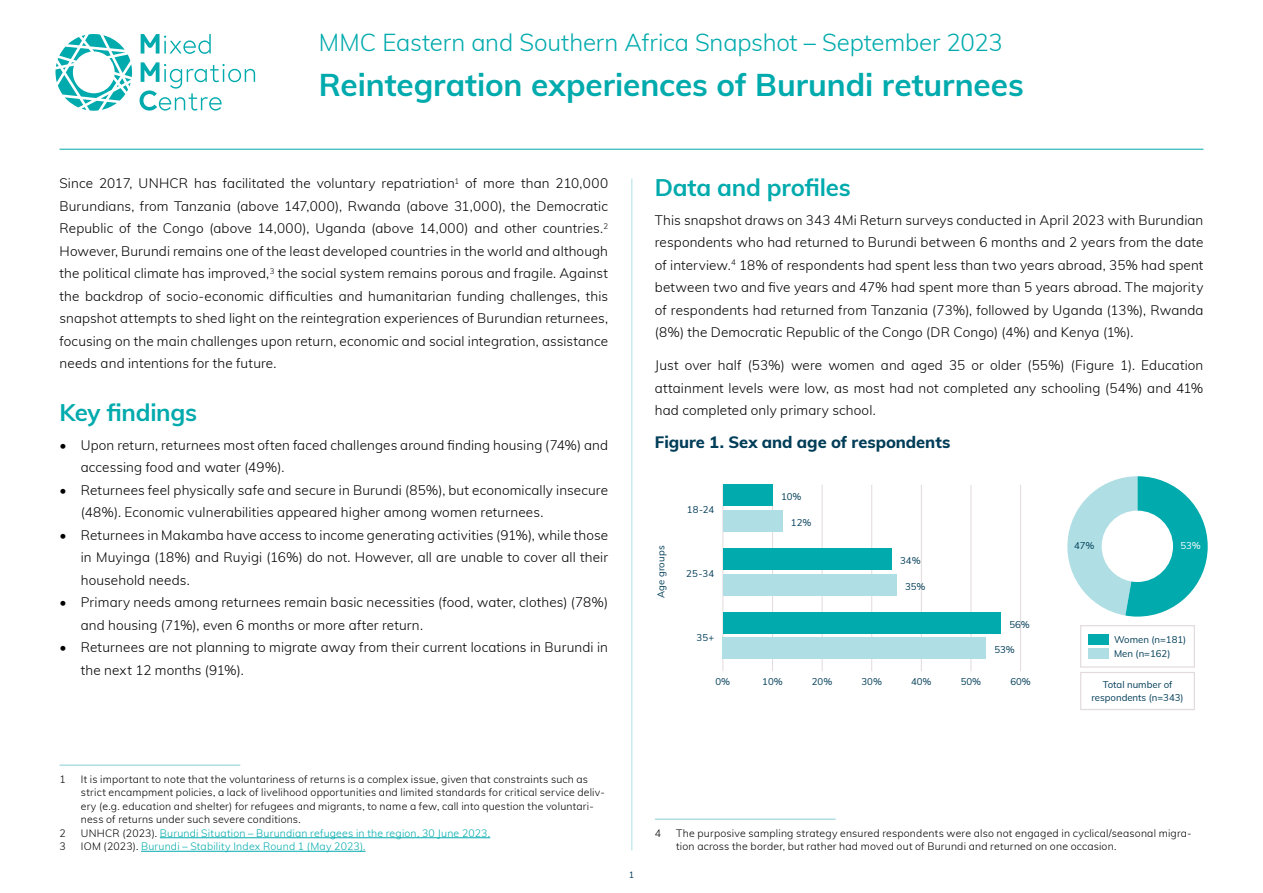
<style>
.page{position:relative;width:1263px;height:893px;background:#fff}
.page>*{position:absolute;margin:0;border:0;box-sizing:border-box;transform-origin:0 0}
.t1{font:700 31.5px "Muli";letter-spacing:-.005em;color:#00aaad}
.t2{font:300 24px "Muli";letter-spacing:-.005em;color:#00aaad}
.t3{font:700 24px "Muli";letter-spacing:-.01em;color:#00aaad}
.t4{font:800 16.5px "Muli";letter-spacing:-.005em;color:#003d58}
.t5{font:300 13.5px/22.5px "Muli";letter-spacing:.01em;color:#000;text-align:justify}
.t6{font:300 10.5px/13.5px "Muli";letter-spacing:.02em;color:#000}
.t7{font:300 10.5px "Muli";letter-spacing:.02em;color:#00aaad}
.t8{font:9.6px/13.5px "Muli";color:#003d58;text-align:center}
.t9{font:9.6px "Muli";letter-spacing:.025em;color:#003d58}
.t10{font:9.6px "Muli";color:#fff}
.t11{font:9px "Muli";color:#003d58}
.s1{color:#000}
</style>
<div class="page">
<hr style="left:655px;top:818px;width:181px;height:2px;background:#afdfe4">
<svg style="left:1067px;top:476px;width:141px;height:141px"></svg>
<hr style="left:60px;top:764px;width:180px;height:2px;background:#afdfe4">
<hr style="left:160px;top:837px;width:330px;height:1px;background:#00aaad">
<hr style="left:141px;top:851px;width:225px;height:1px;background:#00aaad">
<svg style="left:55px;top:34px;width:77px;height:77px"></svg>
<svg style="left:141px;top:34px;width:70px;height:20px"></svg>
<svg style="left:140px;top:62px;width:115px;height:49px"></svg>
<hr style="left:60px;top:149px;width:1143px;height:1px;background:#00aaad">
<div style="left:1080px;top:672px;width:115px;height:38px;background:#fff;border:1px solid #e3dadd"></div>
<hr style="left:631px;top:179px;width:1px;height:671px;background:#afdfe4">
<div style="left:1080px;top:625px;width:115px;height:43px;background:#fff;border:1px solid #e3dadd"></div>
<div style="left:1089px;top:635px;width:20px;height:10px;background:#00aaad"></div>
<div style="left:1089px;top:648px;width:20px;height:10px;background:#afdfe4"></div>
<hr style="left:722px;top:485px;width:1px;height:186px;background:#e3dadd">
<hr style="left:772px;top:485px;width:1px;height:186px;background:#e3dadd">
<hr style="left:822px;top:485px;width:1px;height:186px;background:#e3dadd">
<hr style="left:871px;top:485px;width:1px;height:186px;background:#e3dadd">
<hr style="left:921px;top:485px;width:1px;height:186px;background:#e3dadd">
<hr style="left:970px;top:485px;width:1px;height:186px;background:#e3dadd">
<hr style="left:1020px;top:485px;width:1px;height:186px;background:#e3dadd">
<div style="left:723px;top:485px;width:49px;height:21px;background:#00aaad"></div>
<div style="left:723px;top:549px;width:169px;height:21px;background:#00aaad"></div>
<div style="left:723px;top:612px;width:278px;height:22px;background:#00aaad"></div>
<div style="left:723px;top:510px;width:59px;height:21px;background:#afdfe4"></div>
<div style="left:723px;top:574px;width:174px;height:21px;background:#afdfe4"></div>
<div style="left:723px;top:638px;width:263px;height:21px;background:#afdfe4"></div>
<h2 class="t2" style="left:319px;top:25px;width:686px">MMC Eastern and Southern Africa Snapshot – September 2023</h2>
<h1 class="t1" style="left:319px;top:61px;width:706px">Reintegration experiences of Burundi returnees</h1>
<p class="t5" style="left:60px;top:171px;width:550px">Since 2017, UNHCR has facilitated the voluntary repatriation<sup>1</sup> of more than 210,000<br>Burundians, from Tanzania (above 147,000), Rwanda (above 31,000), the Democratic Republic of the Congo (above 14,000), Uganda (above 14,000) and other countries.<sup>2<br></sup>However, Burundi remains one of the least developed countries in the world and although the political climate has improved,<sup>3</sup> the social system remains porous and fragile. Against the backdrop of socio-economic difficulties and humanitarian funding challenges, this snapshot attempts to shed light on the reintegration experiences of Burundian returnees, focusing on the main challenges upon return, economic and social integration, assistance needs and intentions for the future.</p>
<h2 class="t3" style="left:60px;top:395px;width:139px">Key findings</h2>
<p class="t5" style="left:81px;top:433px;width:529px;text-indent:-21px">• Upon return, returnees most often faced challenges around finding housing (74%) and accessing food and water (49%).</p>
<p class="t5" style="left:81px;top:478px;width:529px;text-indent:-21px">• Returnees feel physically safe and secure in Burundi (85%), but economically insecure (48%). Economic vulnerabilities appeared higher among women returnees.</p>
<p class="t5" style="left:81px;top:523px;width:529px;text-indent:-21px">• Returnees in Makamba have access to income generating activities (91%), while those in Muyinga (18%) and Ruyigi (16%) do not. However, all are unable to cover all their household needs.</p>
<p class="t5" style="left:81px;top:590px;width:529px;text-indent:-21px">• Primary needs among returnees remain basic necessities (food, water, clothes) (78%) and housing (71%), even 6 months or more after return.</p>
<p class="t5" style="left:81px;top:635px;width:529px;text-indent:-21px">• Returnees are not planning to migrate away from their current locations in Burundi in the next 12 months (91%).</p>
<h2 class="t3" style="left:655px;top:170px;width:197px">Data and profiles</h2>
<p class="t5" style="left:655px;top:208px;width:550px">This snapshot draws on 343 4Mi Return surveys conducted in April 2023 with Burundian respondents who had returned to Burundi between 6 months and 2 years from the date of interview.<sup>4</sup> 18% of respondents had spent less than two years abroad, 35% had spent between two and five years and 47% had spent more than 5 years abroad. The majority of respondents had returned from Tanzania (73%), followed by Uganda (13%), Rwanda (8%) the Democratic Republic of the Congo (DR Congo) (4%) and Kenya (1%).</p>
<p class="t5" style="left:655px;top:353px;width:550px">Just over half (53%) were women and aged 35 or older (55%) (Figure 1). Education attainment levels were low, as most had not completed any schooling (54%) and 41% had completed only primary school.</p>
<p class="t4" style="left:655px;top:430px;width:297px">Figure 1. Sex and age of respondents</p>
<p class="t9" style="left:654px;top:598px;width:54px;rotate:-90deg">Age groups</p>
<p class="t8" style="left:687px;top:502px;width:29px">18-24</p>
<p class="t8" style="left:686px;top:566px;width:30px">25-34</p>
<p class="t8" style="left:696px;top:630px;width:19px">35+</p>
<p class="t8" style="left:781px;top:490px;width:22px">10%</p>
<p class="t8" style="left:791px;top:515px;width:22px">12%</p>
<p class="t8" style="left:900px;top:553px;width:22px">34%</p>
<p class="t8" style="left:905px;top:579px;width:22px">35%</p>
<p class="t8" style="left:1009px;top:617px;width:22px">56%</p>
<p class="t8" style="left:994px;top:643px;width:22px">53%</p>
<p class="t8" style="left:715px;top:674px;width:16px">0%</p>
<p class="t8" style="left:762px;top:674px;width:22px">10%</p>
<p class="t8" style="left:812px;top:674px;width:22px">20%</p>
<p class="t8" style="left:861px;top:674px;width:22px">30%</p>
<p class="t8" style="left:911px;top:674px;width:22px">40%</p>
<p class="t8" style="left:961px;top:674px;width:22px">50%</p>
<p class="t8" style="left:1010px;top:674px;width:22px">60%</p>
<p class="t8" style="left:1074px;top:538px;width:22px">47%</p>
<p class="t10" style="left:1180px;top:539px;width:22px">53%</p>
<p class="t8" style="left:1114px;top:633px;width:74px;text-align:left">Women (n=181)<br>Men (n=162)</p>
<p class="t8" style="left:1091px;top:677px;width:94px">Total number of respondents (n=343)</p>
<p class="t6" style="left:60px;top:772px;width:8px">1</p>
<p class="t6" style="left:81px;top:772px;width:526px">It is important to note that the voluntariness of returns is a complex issue, given that constraints such as strict encampment policies, a lack of livelihood opportunities and limited standards for critical service deliv&shy;ery (e.g. education and shelter) for refugees and migrants, to name a few, call into question the voluntari&shy;ness of returns under such severe conditions.</p>
<p class="t6" style="left:60px;top:826px;width:8px">2</p>
<p class="t7" style="left:81px;top:825px;width:411px"><span class="s1">UNHCR (2023).</span> Burundi Situation – Burundian refugees in the region, 30 June 2023.</p>
<p class="t6" style="left:60px;top:839px;width:8px">3</p>
<p class="t7" style="left:81px;top:839px;width:286px"><span class="s1">IOM (2023).</span> Burundi – Stability Index Round 1 (May 2023).</p>
<p class="t11" style="left:629px;top:868px;width:7px">1</p>
<p class="t6" style="left:655px;top:826px;width:8px">4</p>
<p class="t6" style="left:676px;top:826px;width:517px">The purposive sampling strategy ensured respondents were also not engaged in cyclical/seasonal migra&shy;tion across the border, but rather had moved out of Burundi and returned on one occasion.</p>
</div>
